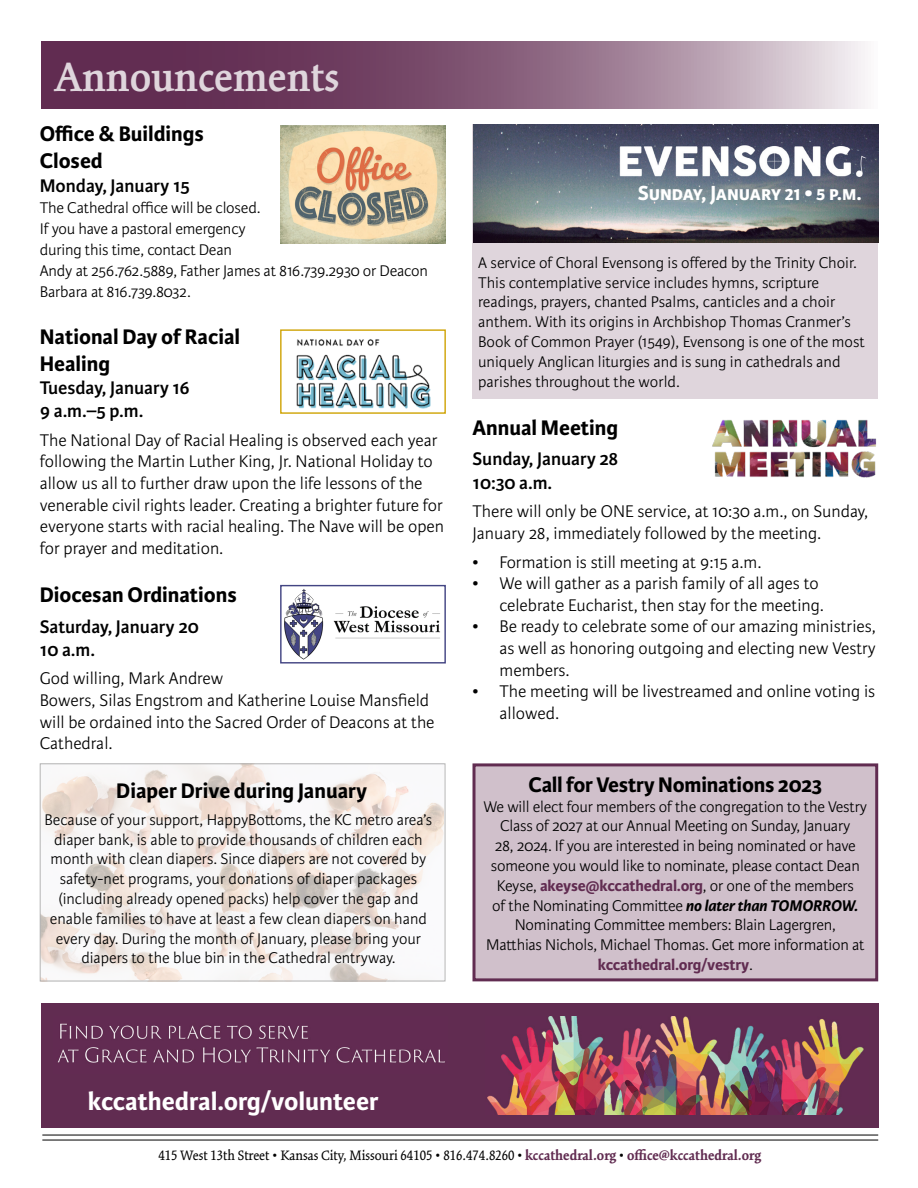
<style>
.page{position:relative;width:918px;height:1188px;background:#fff}
.page>*{position:absolute;margin:0;border:0;box-sizing:border-box;transform-origin:0 0}
.t1{font:600 45px "Kinesis Pro 3";color:#dfd5dc}
.t2{font:700 27px "Karmina Sans";color:#fff}
.t3{font:700 22.5px/27px "Karmina Sans";color:#000}
.t4{font:700 21.75px "Karmina Sans";letter-spacing:-.005em;color:#fff}
.t5{font:600 19.5px/23.4px "Karmina Sans";color:#000}
.t6{font:300 18px/21.6px "Karmina Sans";color:#000}
.t7{font:300 16.5px/19.8px "Karmina Sans";color:#000}
.t8{font:15px "Kinesis Pro 3";color:#000}
.s1{font-weight:700;color:#612c51}
.s2{font-weight:700;font-style:italic}
</style>
<div class="page">
<svg style="left:41px;top:41px;width:824px;height:68px;background:#8c6580"></svg>
<hr style="left:42px;top:1135px;width:836px;height:1px;background:#000">
<hr style="left:42px;top:1140px;width:836px;height:1px;background:#000">
<div style="left:474px;top:765px;width:403px;height:215px;background:#d0c0cb"></div>
<div style="left:472px;top:763px;width:406px;height:218px;border:3px solid #612c51"></div>
<div style="left:472px;top:125px;width:406px;height:274px;background:#dfd5dc"></div>
<img style="left:473px;top:125px;width:405px;height:118px">
<img style="left:280px;top:125px;width:166px;height:119px">
<img style="left:296px;top:339px;width:135px;height:70px">
<div style="left:280px;top:329px;width:166px;height:85px;border:1px solid #d0a50a"></div>
<img style="left:284px;top:589px;width:156px;height:71px">
<div style="left:280px;top:585px;width:166px;height:79px;border:1px solid #434583"></div>
<img style="left:42px;top:765px;width:401px;height:214px">
<img style="left:712px;top:419px;width:165px;height:59px">
<div style="left:41px;top:1004px;width:838px;height:124px;background:#612c51"></div>
<img style="left:58px;top:1023px;width:387px;height:40px">
<img style="left:487px;top:1016px;width:377px;height:99px">
<h1 class="t1" style="left:55px;top:51px;width:286px">Announcements</h1>
<h3 class="t3" style="left:40px;top:121px;width:166px">Office &amp; Buildings<br>Closed</h3>
<p class="t5" style="left:40px;top:174px;width:152px">Monday, January 15</p>
<p class="t7" style="left:40px;top:197px;width:390px;line-height:21px">The Cathedral office will be closed.<br>If you have a pastoral emergency<br>during this time, contact Dean<br>Andy at 256.762.5889, Father James at 816.739.2930 or Deacon Barbara at 816.739.8032.</p>
<h3 class="t3" style="left:40px;top:323px;width:202px">National Day of Racial<br>Healing</h3>
<p class="t5" style="left:40px;top:376px;width:151px">Tuesday, January 16<br>9 a.m.–5 p.m.</p>
<p class="t6" style="left:40px;top:430px;width:406px">The National Day of Racial Healing is observed each year following the Martin Luther King, Jr. National Holiday to allow us all to further draw upon the life lessons of the venerable civil rights leader. Creating a brighter future for everyone starts with racial healing. The Nave will be open for prayer and meditation.</p>
<h3 class="t3" style="left:40px;top:582px;width:199px">Diocesan Ordinations</h3>
<p class="t5" style="left:40px;top:615px;width:161px">Saturday, January 20<br>10 a.m.</p>
<p class="t6" style="left:40px;top:668px;width:396px">God willing, Mark Andrew<br>Bowers, Silas Engstrom and Katherine Louise Mansfield will be ordained into the Sacred Order of Deacons at the Cathedral.</p>
<h3 class="t3" style="left:116px;top:778px;width:252px">Diaper Drive during January</h3>
<p class="t7" style="left:44px;top:810px;width:389px;text-align:center">Because of your support, HappyBottoms, the KC metro area’s diaper bank, is able to provide thousands of children each month with clean diapers. Since diapers are not covered by safety-net programs, your donations of diaper packages (including already opened packs) help cover the gap and enable families to have at least a few clean diapers on hand every day. During the month of January, please bring your diapers to the blue bin in the Cathedral entryway.</p>
<h3 class="t4" style="left:638px;top:181px;width:225px">Sunday, January 21 • 5 p.m.</h3>
<p class="t7" style="left:478px;top:253px;width:388px">A service of Choral Evensong is offered by the Trinity Choir.<br>This contemplative service includes hymns, scripture readings, prayers, chanted Psalms, canticles and a choir anthem. With its origins in Archbishop Thomas Cranmer’s Book of Common Prayer (1549), Evensong is one of the most uniquely Anglican liturgies and is sung in cathedrals and parishes throughout the world.</p>
<h3 class="t3" style="left:473px;top:415px;width:147px">Annual Meeting</h3>
<p class="t5" style="left:473px;top:448px;width:147px">Sunday, January 28<br>10:30 a.m.</p>
<p class="t6" style="left:473px;top:501px;width:397px">There will only be ONE service, at 10:30 a.m., on Sunday,<br>January 28, immediately followed by the meeting.</p>
<p class="t6" style="left:473px;top:551px;width:290px">• Formation is still meeting at 9:15 a.m.</p>
<p class="t6" style="left:473px;top:573px;width:353px;text-align:right">• We will gather as a parish family of all ages to celebrate Eucharist, then stay for the meeting.</p>
<p class="t6" style="left:500px;top:616px;width:378px;text-align:justify;text-indent:-27px">• Be ready to celebrate some of our amazing ministries, as well as honoring outgoing and electing new Vestry members.</p>
<p class="t6" style="left:500px;top:681px;width:377px;text-indent:-27px">• The meeting will be livestreamed and online voting is allowed.</p>
<h3 class="t3" style="left:529px;top:771px;width:295px">Call for Vestry Nominations 2023</h3>
<p class="t7" style="left:484px;top:797px;width:385px;text-align:center">We will elect four members of the congregation to the Vestry Class of 2027 at our Annual Meeting on Sunday, January<br>28, 2024. If you are interested in being nominated or have someone you would like to nominate, please contact Dean Keyse, <span class="s1">akeyse@kccathedral.org</span>, or one of the members<br>of the Nominating Committee <span class="s2">no later than TOMORROW.<br></span>Nominating Committee members: Blain Lagergren,<br>Matthias Nichols, Michael Thomas. Get more information at <span class="s1">kccathedral.org/vestry</span>.</p>
<h2 class="t2" style="left:88px;top:1086px;width:292px">kccathedral.org/volunteer</h2>
<p class="t8" style="left:158px;top:1146px;width:604px">415 West 13th Street • Kansas City, Missouri 64105 • 816.474.8260 • <span class="s1">kccathedral.org</span> • <span class="s1">office@kccathedral.org</span></p>
</div>
